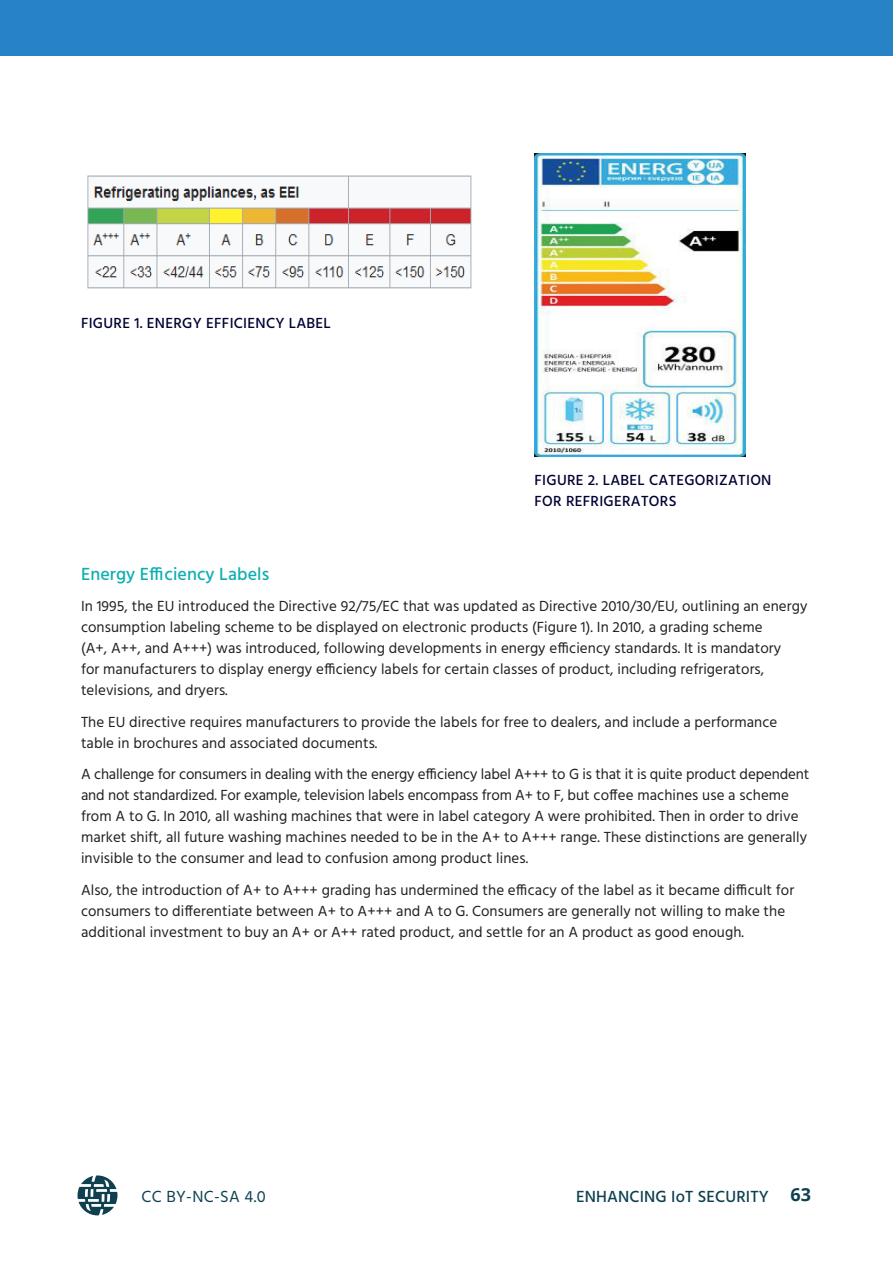
<style>
.page{position:relative;width:893px;height:1263px;background:#fff}
.page>*{position:absolute;margin:0;border:0;box-sizing:border-box;transform-origin:0 0}
.Heading_4{font:500 18px "Hind";letter-spacing:.005em;color:#10aeb1}
.t1{font:500 16.5px "Hind";letter-spacing:.01em;color:#0e4050}
.t2{font:16.5px "Hind";letter-spacing:.02em;color:#0e4050}
.Normal_wrd_1{font:15px/21px "Hind";letter-spacing:.005em;color:#231f20}
.Figure_Title{font:500 15px/21px "Hind";letter-spacing:.02em;color:#003}
.s1{font-family:"Open Sans";font-weight:700;font-size:18px}
</style>
<div class="page">
<svg style="left:78px;top:1175px;width:39px;height:40px"></svg>
<div style="left:0;top:0;width:893px;height:56px;background:#2783c5"></div>
<img style="left:87px;top:175px;width:385px;height:114px">
<img style="left:534px;top:153px;width:212px;height:303px">
<p class="Figure_Title" style="left:81px;top:313px;width:251px">FIGURE 1. ENERGY EFFICIENCY LABEL</p>
<p class="Figure_Title" style="left:534px;top:471px;width:238px">FIGURE 2. LABEL CATEGORIZATION<br>FOR REFRIGERATORS</p>
<p class="Heading_4" style="left:81px;top:561px;width:190px">Energy Efficiency Labels</p>
<p class="Normal_wrd_1" style="left:81px;top:597px;width:728px">In 1995, the EU introduced the Directive 92/75/EC that was updated as Directive 2010/30/EU, outlining an energy consumption labeling scheme to be displayed on electronic products (Figure 1). In 2010, a grading scheme<br>(A+, A++, and A+++) was introduced, following developments in energy efficiency standards. It is mandatory<br>for manufacturers to display energy efficiency labels for certain classes of product, including refrigerators, televisions, and dryers.</p>
<p class="Normal_wrd_1" style="left:81px;top:712px;width:698px">The EU directive requires manufacturers to provide the labels for free to dealers, and include a performance table in brochures and associated documents.</p>
<p class="Normal_wrd_1" style="left:81px;top:765px;width:730px">A challenge for consumers in dealing with the energy efficiency label A+++ to G is that it is quite product dependent and not standardized. For example, television labels encompass from A+ to F, but coffee machines use a scheme from A to G. In 2010, all washing machines that were in label category A were prohibited. Then in order to drive market shift, all future washing machines needed to be in the A+ to A+++ range. These distinctions are generally invisible to the consumer and lead to confusion among product lines.</p>
<p class="Normal_wrd_1" style="left:81px;top:880px;width:715px">Also, the introduction of A+ to A+++ grading has undermined the efficacy of the label as it became difficult for consumers to differentiate between A+ to A+++ and A to G. Consumers are generally not willing to make the additional investment to buy an A+ or A++ rated product, and settle for an A product as good enough.</p>
<p class="t2" style="left:142px;top:1185px;width:126px">CC BY-NC-SA 4.0</p>
<p class="t1" style="left:576px;top:1185px;width:236px">ENHANCING IoT SECURITY <span class="s1">63</span></p>
</div>
